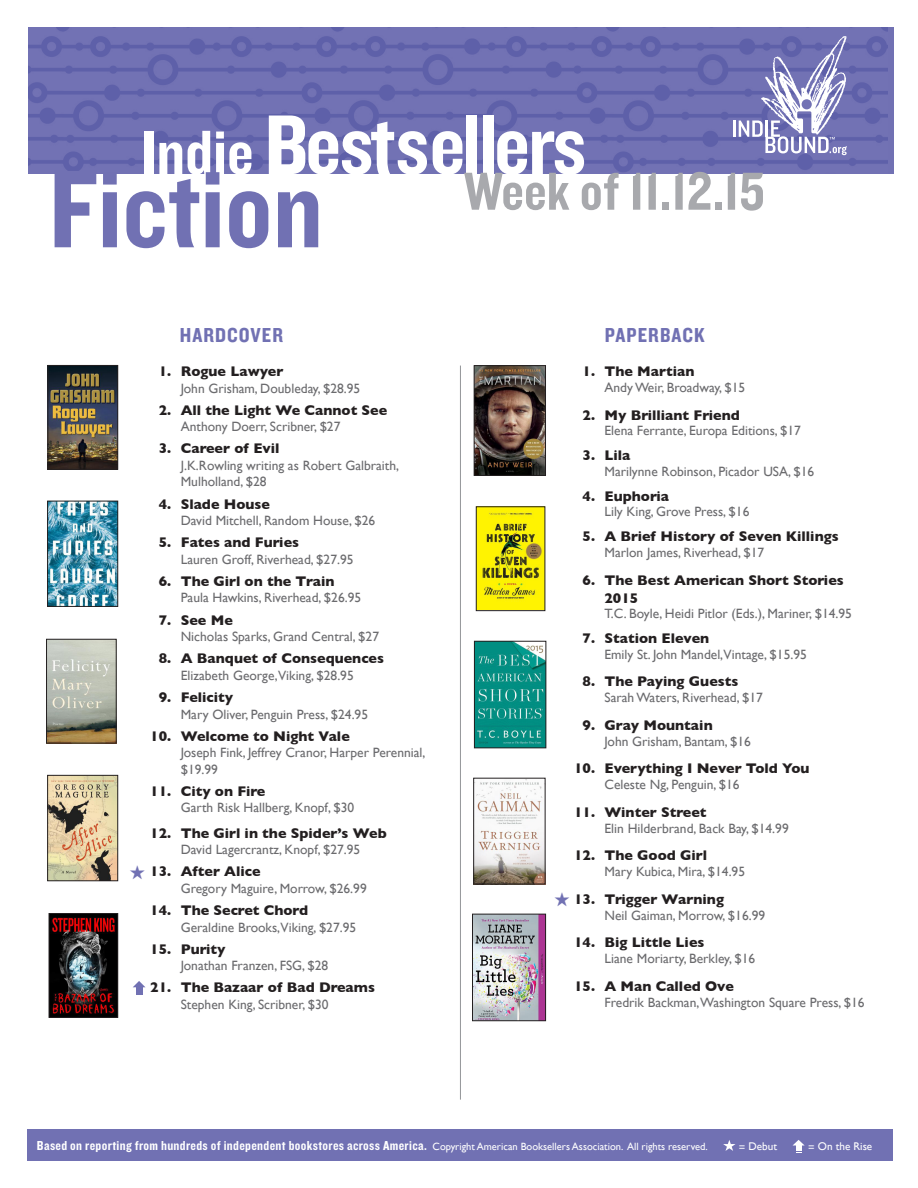
<style>
.page{position:relative;width:918px;height:1188px;background:#fff}
.page>*{position:absolute;margin:0;border:0;box-sizing:border-box;transform-origin:0 0}
.t1{font:114.6px "Knockout 50 Welterweight";color:#7171b3}
.t2{font:88.05px "Knockout 50 Welterweight";letter-spacing:-.03em;color:#fff}
.t3{font:55.5px "Knockout 50 Welterweight";color:#a8a9ad}
.t4{font:21px "Knockout 50 Welterweight";letter-spacing:.05em;color:#7171b3}
.BestsellerTitle{font:700 14.25px "Gill Sans";color:#231f20}
.GGTitle{font:700 14.25px/18px "Gill Sans";color:#231f20}
.Bestseller_Author{font:13.5px/16.5px "Gill Sans";color:#6b6b6e}
.GGAuthor__Pub__Price{font:13.5px "Gill Sans";color:#6b6b6e}
.t5{font:13.5px "Knockout 50 Welterweight";letter-spacing:.025em;color:#fff}
.t6{font:11.1px "Gill Sans";color:#fff}
.s1{font-size:65.1px}
.s2{font-family:"Gill Sans";font-size:10.5px}
</style>
<div class="page">
<img style="left:28px;top:27px;width:860px;height:146px">
<hr style="left:460px;top:366px;width:1px;height:734px;background:#939598">
<div style="left:27px;top:1129px;width:866px;height:32px;background:#7171b3"></div>
<svg style="left:723px;top:1140px;width:13px;height:11px"></svg>
<svg style="left:793px;top:1140px;width:12px;height:13px"></svg>
<hr style="left:733px;top:121px;width:3px;height:16px;background:#fff">
<svg style="left:739px;top:36px;width:108px;height:119px"></svg>
<img style="left:50px;top:367px;width:66px;height:101px">
<div style="left:48px;top:365px;width:70px;height:105px;border:1px solid #231f20"></div>
<img style="left:49px;top:503px;width:67px;height:102px">
<div style="left:47px;top:501px;width:71px;height:106px;border:1px solid #231f20"></div>
<img style="left:48px;top:641px;width:66px;height:100px">
<div style="left:46px;top:639px;width:70px;height:104px;border:1px solid #231f20"></div>
<img style="left:51px;top:915px;width:65px;height:101px">
<div style="left:49px;top:913px;width:69px;height:105px;border:1px solid #231f20"></div>
<img style="left:49px;top:777px;width:67px;height:102px">
<div style="left:47px;top:775px;width:71px;height:106px;border:1px solid #231f20"></div>
<svg style="left:133px;top:981px;width:12px;height:14px"></svg>
<img style="left:475px;top:780px;width:68px;height:102px">
<div style="left:473px;top:778px;width:72px;height:106px;border:1px solid #231f20"></div>
<img style="left:474px;top:916px;width:70px;height:103px">
<div style="left:472px;top:914px;width:74px;height:107px;border:1px solid #231f20"></div>
<img style="left:476px;top:367px;width:68px;height:107px">
<div style="left:474px;top:365px;width:72px;height:111px;border:1px solid #231f20"></div>
<img style="left:476px;top:643px;width:68px;height:103px">
<div style="left:474px;top:641px;width:72px;height:107px;border:1px solid #231f20"></div>
<img style="left:478px;top:509px;width:65px;height:100px">
<div style="left:476px;top:507px;width:69px;height:104px;border:1px solid #231f20"></div>
<p class="t2" style="left:141px;top:87px;width:447px"><span class="s1">Indie</span> Bestsellers</p>
<p class="t1" style="left:49px;top:134px;width:276px">Fiction</p>
<p class="t3" style="left:464px;top:155px;width:302px">Week of 11.12.15</p>
<p class="t4" style="left:180px;top:321px;width:105px">HARDCOVER</p>
<p class="t4" style="left:605px;top:321px;width:101px">PAPERBACK</p>
<p class="BestsellerTitle" style="left:159px;top:360px;width:126px">1. Rogue Lawyer</p>
<p class="Bestseller_Author" style="left:181px;top:380px;width:181px">John Grisham, Doubleday, $28.95</p>
<p class="BestsellerTitle" style="left:159px;top:399px;width:230px">2. All the Light We Cannot See</p>
<p class="Bestseller_Author" style="left:181px;top:418px;width:161px">Anthony Doerr, Scribner, $27</p>
<p class="BestsellerTitle" style="left:159px;top:437px;width:122px">3. Career of Evil</p>
<p class="Bestseller_Author" style="left:181px;top:457px;width:220px">J.K.Rowling writing as Robert Galbraith,<br>Mulholland, $28</p>
<p class="BestsellerTitle" style="left:159px;top:493px;width:113px">4. Slade House</p>
<p class="Bestseller_Author" style="left:181px;top:512px;width:196px">David Mitchell, Random House, $26</p>
<p class="BestsellerTitle" style="left:159px;top:531px;width:142px">5. Fates and Furies</p>
<p class="Bestseller_Author" style="left:181px;top:551px;width:174px">Lauren Groff, Riverhead, $27.95</p>
<p class="BestsellerTitle" style="left:159px;top:570px;width:177px">6. The Girl on the Train</p>
<p class="Bestseller_Author" style="left:181px;top:590px;width:182px">Paula Hawkins, Riverhead, $26.95</p>
<p class="BestsellerTitle" style="left:159px;top:609px;width:76px">7. See Me</p>
<p class="Bestseller_Author" style="left:181px;top:628px;width:200px">Nicholas Sparks, Grand Central, $27</p>
<p class="BestsellerTitle" style="left:159px;top:647px;width:227px">8. A Banquet of Consequences</p>
<p class="Bestseller_Author" style="left:181px;top:667px;width:175px">Elizabeth George,Viking, $28.95</p>
<p class="BestsellerTitle" style="left:159px;top:686px;width:76px">9. Felicity</p>
<p class="Bestseller_Author" style="left:181px;top:706px;width:189px">Mary Oliver, Penguin Press, $24.95</p>
<p class="BestsellerTitle" style="left:150px;top:725px;width:201px">10. Welcome to Night Vale</p>
<p class="Bestseller_Author" style="left:181px;top:744px;width:246px">Joseph Fink, Jeffrey Cranor, Harper Perennial, $19.99</p>
<p class="BestsellerTitle" style="left:150px;top:780px;width:117px">11. City on Fire</p>
<p class="Bestseller_Author" style="left:181px;top:799px;width:175px">Garth Risk Hallberg, Knopf, $30</p>
<p class="BestsellerTitle" style="left:150px;top:822px;width:238px">12. The Girl in the Spider’s Web</p>
<p class="Bestseller_Author" style="left:181px;top:841px;width:181px">David Lagercrantz, Knopf, $27.95</p>
<p class="BestsellerTitle" style="left:150px;top:860px;width:112px">13. After Alice</p>
<p class="Bestseller_Author" style="left:181px;top:880px;width:188px">Gregory Maguire, Morrow, $26.99</p>
<p class="BestsellerTitle" style="left:150px;top:899px;width:159px">14. The Secret Chord</p>
<p class="Bestseller_Author" style="left:181px;top:919px;width:177px">Geraldine Brooks,Viking, $27.95</p>
<p class="BestsellerTitle" style="left:150px;top:938px;width:77px">15. Purity</p>
<p class="Bestseller_Author" style="left:181px;top:957px;width:149px">Jonathan Franzen, FSG, $28</p>
<p class="BestsellerTitle" style="left:150px;top:976px;width:226px">21. The Bazaar of Bad Dreams</p>
<p class="Bestseller_Author" style="left:181px;top:996px;width:149px">Stephen King, Scribner, $30</p>
<p class="GGTitle" style="left:583px;top:362px;width:113px">1. The Martian</p>
<p class="GGAuthor__Pub__Price" style="left:605px;top:379px;width:142px">Andy Weir, Broadway, $15</p>
<p class="GGTitle" style="left:583px;top:406px;width:159px">2. My Brilliant Friend</p>
<p class="GGAuthor__Pub__Price" style="left:605px;top:423px;width:198px">Elena Ferrante, Europa Editions, $17</p>
<p class="GGTitle" style="left:583px;top:446px;width:49px">3. Lila</p>
<p class="GGAuthor__Pub__Price" style="left:605px;top:463px;width:211px">Marilynne Robinson, Picador USA, $16</p>
<p class="GGTitle" style="left:583px;top:486px;width:88px">4. Euphoria</p>
<p class="GGAuthor__Pub__Price" style="left:605px;top:504px;width:146px">Lily King, Grove Press, $16</p>
<p class="GGTitle" style="left:583px;top:527px;width:258px">5. A Brief History of Seven Killings</p>
<p class="GGAuthor__Pub__Price" style="left:605px;top:544px;width:161px">Marlon James, Riverhead, $17</p>
<p class="GGTitle" style="left:604px;top:570px;width:241px;text-indent:-22px">6. The Best American Short Stories<br>2015</p>
<p class="GGAuthor__Pub__Price" style="left:605px;top:606px;width:249px">T.C. Boyle, Heidi Pitlor (Eds.), Mariner, $14.95</p>
<p class="GGTitle" style="left:583px;top:629px;width:128px">7. Station Eleven</p>
<p class="GGAuthor__Pub__Price" style="left:605px;top:646px;width:204px">Emily St. John Mandel,Vintage, $15.95</p>
<p class="GGTitle" style="left:583px;top:672px;width:157px">8. The Paying Guests</p>
<p class="GGAuthor__Pub__Price" style="left:605px;top:690px;width:160px">Sarah Waters, Riverhead, $17</p>
<p class="GGTitle" style="left:583px;top:716px;width:132px">9. Gray Mountain</p>
<p class="GGAuthor__Pub__Price" style="left:605px;top:733px;width:148px">John Grisham, Bantam, $16</p>
<p class="GGTitle" style="left:574px;top:759px;width:237px">10. Everything I Never Told You</p>
<p class="GGAuthor__Pub__Price" style="left:605px;top:777px;width:137px">Celeste Ng, Penguin, $16</p>
<p class="GGTitle" style="left:574px;top:803px;width:134px">11. Winter Street</p>
<p class="GGAuthor__Pub__Price" style="left:605px;top:820px;width:186px">Elin Hilderbrand, Back Bay, $14.99</p>
<p class="GGTitle" style="left:574px;top:846px;width:135px">12. The Good Girl</p>
<p class="GGAuthor__Pub__Price" style="left:605px;top:864px;width:142px">Mary Kubica, Mira, $14.95</p>
<p class="GGTitle" style="left:574px;top:890px;width:151px">13. Trigger Warning</p>
<p class="GGAuthor__Pub__Price" style="left:605px;top:907px;width:162px">Neil Gaiman, Morrow, $16.99</p>
<p class="GGTitle" style="left:574px;top:933px;width:132px">14. Big Little Lies</p>
<p class="GGAuthor__Pub__Price" style="left:605px;top:951px;width:152px">Liane Moriarty, Berkley, $16</p>
<p class="GGTitle" style="left:574px;top:977px;width:161px">15. A Man Called Ove</p>
<p class="GGAuthor__Pub__Price" style="left:605px;top:994px;width:262px">Fredrik Backman,Washington Square Press, $16</p>
<p class="t5" style="left:37px;top:1137px;width:672px">Based on reporting from hundreds of independent bookstores across America. <span class="s2">Copyright American Booksellers Association. All rights reserved.</span></p>
<p class="t6" style="left:739px;top:1140px;width:40px">= Debut</p>
<p class="t6" style="left:808px;top:1140px;width:66px">= On the Rise</p>
</div>
